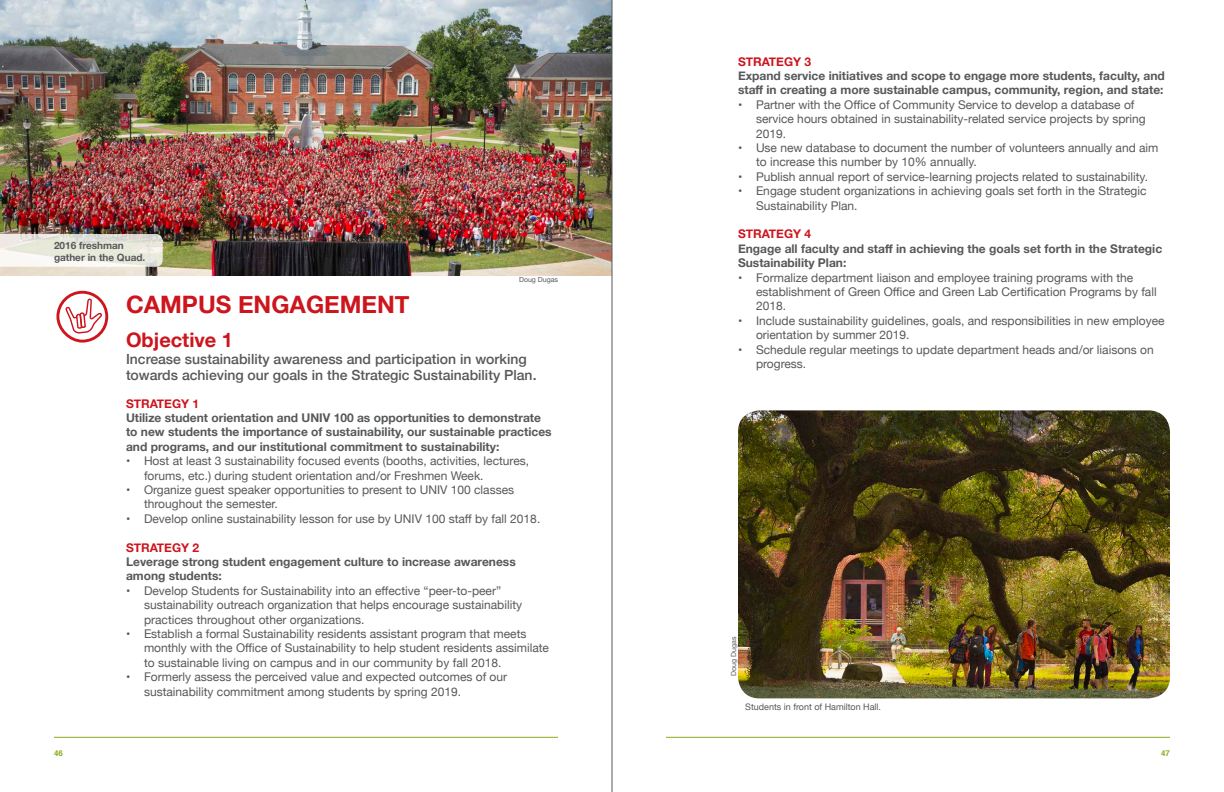
<style>
.page{position:relative;width:1224px;height:792px;background:#fff}
.page>*{position:absolute;margin:0;border:0;box-sizing:border-box;transform-origin:0 0}
.t1{font:700 24px "Helvetica Neue";color:#cd151d}
.t2{font:700 20px "Helvetica Neue";color:#cd151d}
.t3{font:500 14px/16.8px "Helvetica Neue";color:#57585a}
.t4{font:12px/14.4px "Helvetica Neue";color:#57585a}
.t5{font:700 12px/14.4px "Helvetica Neue";color:#57585a}
.t6{font:700 12px "Helvetica Neue";color:#cd151d}
.t7{font:700 10px/12px "Helvetica Neue";color:#57585a}
.t8{font:9px "Helvetica Neue";color:#57585a}
.t9{font:700 8px "Helvetica";color:#89ac1e}
.t10{font:7px "Helvetica Neue";color:#57585a}
</style>
<div class="page">
<hr style="left:666px;top:737px;width:504px;height:1px;background:#89ac1e">
<hr style="left:54px;top:737px;width:504px;height:1px;background:#89ac1e">
<img style="left:0;top:0;width:612px;height:275px">
<svg style="left:58px;top:292px;width:49px;height:49px"></svg>
<div style="left:56px;top:291px;width:52px;height:52px;border:3px solid #cd151d;border-radius:50%"></div>
<svg style="left:65px;top:298px;width:38px;height:38px"></svg>
<svg style="left:0;top:234px;width:163px;height:33px"></svg>
<img style="left:738px;top:410px;width:432px;height:288px">
<hr style="left:612px;top:0;width:1px;height:792px;background:#57585a">
<p class="t7" style="left:54px;top:240px;width:93px">2016 freshman gather in the Quad.</p>
<p class="t1" style="left:126px;top:285px;width:285px">CAMPUS ENGAGEMENT</p>
<p class="t10" style="left:519px;top:274px;width:40px">Doug Dugas</p>
<p class="t2" style="left:126px;top:324px;width:109px">Objective 1</p>
<p class="t3" style="left:126px;top:349px;width:412px">Increase sustainability awareness and participation in working towards achieving our goals in the Strategic Sustainability Plan.</p>
<p class="t6" style="left:126px;top:394px;width:75px">STRATEGY 1</p>
<p class="t5" style="left:126px;top:411px;width:427px">Utilize student orientation and UNIV 100 as opportunities to demonstrate to new students the importance of sustainability, our sustainable practices and programs, and our institutional commitment to sustainability:</p>
<p class="t4" style="left:144px;top:455px;width:387px;text-indent:-18px">• Host at least 3 sustainability focused events (booths, activities, lectures, forums, etc.) during student orientation and/or Freshmen Week.</p>
<p class="t4" style="left:144px;top:483px;width:372px;text-indent:-18px">• Organize guest speaker opportunities to present to UNIV 100 classes throughout the semester.</p>
<p class="t4" style="left:126px;top:512px;width:416px">• Develop online sustainability lesson for use by UNIV 100 staff by fall 2018.</p>
<p class="t6" style="left:126px;top:538px;width:75px">STRATEGY 2</p>
<p class="t5" style="left:126px;top:555px;width:391px">Leverage strong student engagement culture to increase awareness among students:</p>
<p class="t4" style="left:144px;top:584px;width:380px;text-indent:-18px">• Develop Students for Sustainability into an effective “peer-to-peer” sustainability outreach organization that helps encourage sustainability practices throughout other organizations.</p>
<p class="t4" style="left:144px;top:627px;width:407px;text-indent:-18px">• Establish a formal Sustainability residents assistant program that meets monthly with the Office of Sustainability to help student residents assimilate to sustainable living on campus and in our community by fall 2018.</p>
<p class="t4" style="left:144px;top:671px;width:365px;text-indent:-18px">• Formerly assess the perceived value and expected outcomes of our sustainability commitment among students by spring 2019.</p>
<p class="t6" style="left:738px;top:52px;width:75px">STRATEGY 3</p>
<p class="t5" style="left:738px;top:69px;width:428px">Expand service initiatives and scope to engage more students, faculty, and staff in creating a more sustainable campus, community, region, and state:</p>
<p class="t4" style="left:756px;top:98px;width:391px;text-indent:-18px">• Partner with the Office of Community Service to develop a database of service hours obtained in sustainability-related service projects by spring<br>2019.</p>
<p class="t4" style="left:756px;top:141px;width:404px;text-indent:-18px">• Use new database to document the number of volunteers annually and aim to increase this number by 10% annually.</p>
<p class="t4" style="left:738px;top:170px;width:412px">• Publish annual report of service-learning projects related to sustainability.</p>
<p class="t4" style="left:756px;top:185px;width:392px;text-indent:-18px">• Engage student organizations in achieving goals set forth in the Strategic<br>Sustainability Plan.</p>
<p class="t6" style="left:738px;top:225px;width:75px">STRATEGY 4</p>
<p class="t5" style="left:738px;top:242px;width:426px">Engage all faculty and staff in achieving the goals set forth in the Strategic<br>Sustainability Plan:</p>
<p class="t4" style="left:756px;top:271px;width:402px;text-indent:-18px">• Formalize department liaison and employee training programs with the establishment of Green Office and Green Lab Certification Programs by fall<br>2018.</p>
<p class="t4" style="left:756px;top:314px;width:410px;text-indent:-18px">• Include sustainability guidelines, goals, and responsibilities in new employee orientation by summer 2019.</p>
<p class="t4" style="left:756px;top:343px;width:399px;text-indent:-18px">• Schedule regular meetings to update department heads and/or liaisons on progress.</p>
<p class="t10" style="left:728px;top:676px;width:40px;rotate:-90deg">Doug Dugas</p>
<p class="t8" style="left:745px;top:700px;width:137px">Students in front of Hamilton Hall.</p>
<p class="t9" style="left:54px;top:746px;width:10px">46</p>
<p class="t9" style="left:1161px;top:746px;width:10px">47</p>
</div>
